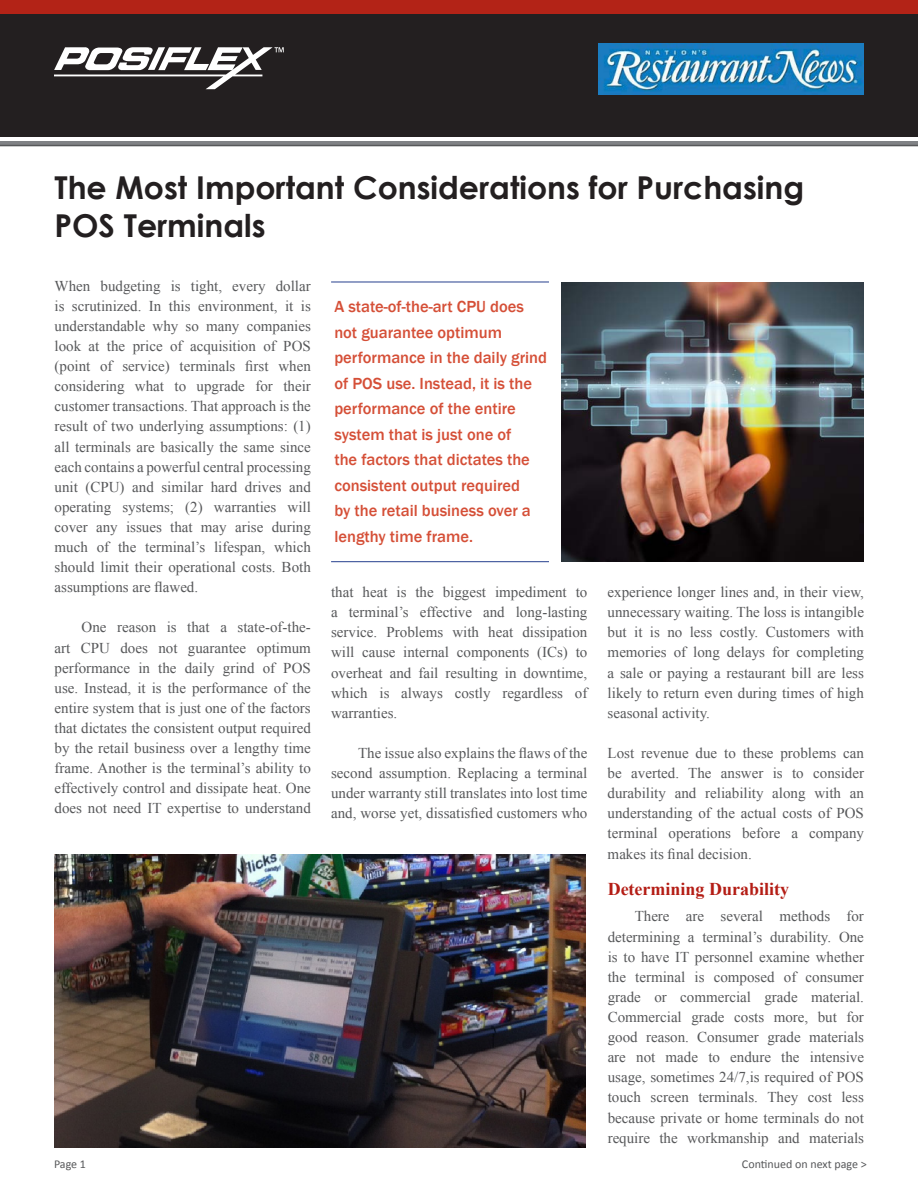
<style>
.page{position:relative;width:918px;height:1202px;background:#fff}
.page>*{position:absolute;margin:0;border:0;box-sizing:border-box;transform-origin:0 0}
.t1{font:700 31.5px/37.8px "Century Gothic";color:#231f20}
.big_subtitle{font:700 18px "Times New Roman";color:#b41d15}
.t2{font:500 16.5px/25.5px "Franklin Gothic";color:#d54f37}
.body{font:15px/20.1px "Times New Roman";color:#57585a;text-align:justify}
.body-2{font:12px "Calibri";color:#57585a}
</style>
<div class="page">
<div style="left:0;top:0;width:918px;height:137px;background:#231f20"></div>
<hr style="left:0;top:142px;width:918px;height:3px;background:#808285">
<hr style="left:0;top:145px;width:918px;height:1px;background:#57585a">
<div style="left:0;top:0;width:918px;height:14px;background:#b32317"></div>
<hr style="left:331px;top:282px;width:218px;height:1px;background:#253f8e">
<hr style="left:331px;top:561px;width:218px;height:1px;background:#253f8e">
<svg style="left:54px;top:47px;width:230px;height:42px"></svg>
<img style="left:54px;top:854px;width:532px;height:294px">
<img style="left:561px;top:282px;width:303px;height:280px">
<img style="left:599px;top:43px;width:265px;height:51px">
<p class="t1" style="left:55px;top:167px;width:751px">The Most Important Considerations for Purchasing<br>POS Terminals</p>
<p class="body" style="left:55px;top:275px;width:258px">When budgeting is tight, every dollar is scrutinized. In this environment, it is understandable why so many companies look at the price of acquisition of POS (point of service) terminals first when considering what to upgrade for their customer transactions. That approach is the result of two underlying assumptions: (1) all terminals are basically the same since each contains a powerful central processing unit (CPU) and similar hard drives and operating systems; (2) warranties will cover any issues that may arise during much of the terminal’s lifespan, which should limit their operational costs. Both assumptions are flawed.</p>
<p class="body" style="left:55px;top:617px;width:258px;text-indent:27px">One reason is that a state-of-the&shy;art CPU does not guarantee optimum performance in the daily grind of POS use. Instead, it is the performance of the entire system that is just one of the factors that dictates the consistent output required by the retail business over a lengthy time frame. Another is the terminal’s ability to effectively control and dissipate heat. One does not need IT expertise to understand</p>
<p class="t2" style="left:334px;top:294px;width:214px">A state-of-the-art CPU does not guarantee optimum performance in the daily grind of POS use. Instead, it is the performance of the entire system that is just one of<br>the factors that dictates the consistent output required<br>by the retail business over a lengthy time frame.</p>
<p class="body" style="left:331px;top:582px;width:258px">that heat is the biggest impediment to a terminal’s effective and long-lasting service. Problems with heat dissipation will cause internal components (ICs) to overheat and fail resulting in downtime, which is always costly regardless of warranties.</p>
<p class="body" style="left:331px;top:742px;width:258px;text-indent:27px">The issue also explains the flaws of the second assumption. Replacing a terminal under warranty still translates into lost time and, worse yet, dissatisfied customers who</p>
<p class="body" style="left:608px;top:582px;width:258px">experience longer lines and, in their view, unnecessary waiting. The loss is intangible but it is no less costly. Customers with memories of long delays for completing a sale or paying a restaurant bill are less likely to return even during times of high seasonal activity.</p>
<p class="body" style="left:608px;top:742px;width:258px">Lost revenue due to these problems can be averted. The answer is to consider durability and reliability along with an understanding of the actual costs of POS terminal operations before a company makes its final decision.</p>
<p class="big_subtitle" style="left:608px;top:876px;width:183px">Determining Durability</p>
<p class="body" style="left:608px;top:906px;width:258px;text-indent:27px">There are several methods for determining a terminal’s durability. One is to have IT personnel examine whether the terminal is composed of consumer grade or commercial grade material.<br>Commercial grade costs more, but for good reason. Consumer grade materials are not made to endure the intensive usage, sometimes 24/7,is required of POS touch screen terminals. They cost less because private or home terminals do not require the workmanship and materials</p>
<p class="body-2" style="left:54px;top:1156px;width:34px">Page 1</p>
<p class="body-2" style="left:742px;top:1156px;width:126px">Continued on next page &gt;</p>
</div>
